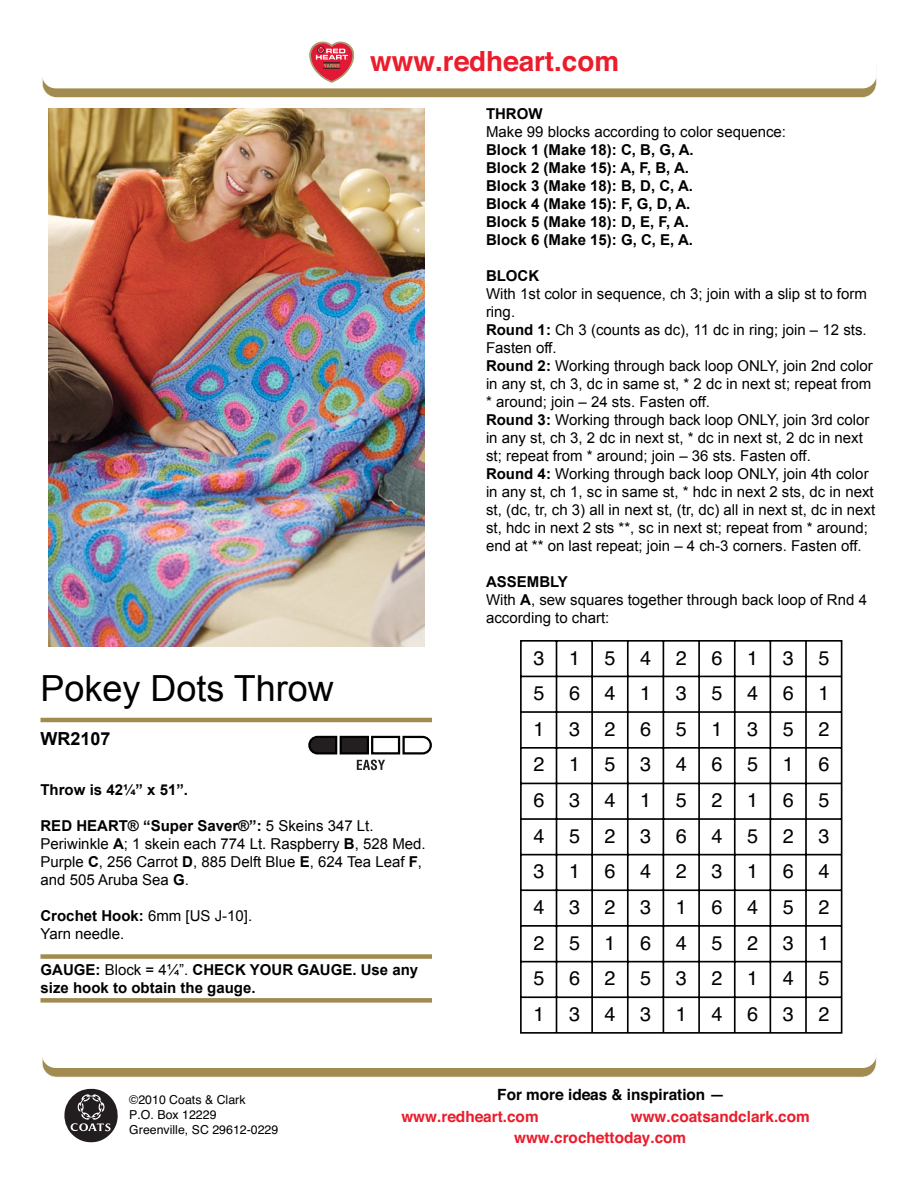
<style>
.page{position:relative;width:918px;height:1188px;background:#fff}
.page>*{position:absolute;margin:0;border:0;box-sizing:border-box;transform-origin:0 0}
.t1{font:36px "Arial";color:#000}
.t2{font:700 27.75px "Helvetica";color:#eb1d2c}
.t3{font:23.1px "Helvetica";color:#000}
.t4{font:19.8px/35.7px "Helvetica";letter-spacing:1.245em;color:#000;text-align:justify}
.t5{font:700 18px "Arial";color:#000}
.t6{font:700 15.45px/20.9px "Helvetica";color:#eb1c2c}
.t7{font:700 15.45px "Helvetica";color:#000}
.t8{font:15px/18px "Arial";color:#000}
.t9{font:700 15px/18px "Arial";color:#000}
.t10{font:12.3px/14.9px "Helvetica";color:#000}
.s1{font-weight:700}
.s2{font-weight:400}
</style>
<div class="page">
<svg style="left:42px;top:42px;width:834px;height:56px"></svg>
<svg style="left:42px;top:1057px;width:834px;height:20px"></svg>
<svg style="left:64px;top:1089px;width:54px;height:53px"></svg>
<img style="left:48px;top:108px;width:376px;height:538px">
<hr style="left:40px;top:718px;width:392px;height:4px;background:#a18b50">
<svg style="left:308px;top:735px;width:124px;height:35px"></svg>
<div style="left:40px;top:954px;width:392px;height:5px;background:#a18b50"></div>
<div style="left:40px;top:998px;width:392px;height:5px;background:#a18b50"></div>
<svg style="left:520px;top:640px;width:322px;height:394px"></svg>
<h2 class="t2" style="left:370px;top:36px;width:250px">www.redheart.com</h2>
<p class="t9" style="left:486px;top:105px;width:58px">THROW</p>
<p class="t8" style="left:486px;top:123px;width:302px">Make 99 blocks according to color sequence:</p>
<p class="t9" style="left:486px;top:141px;width:209px">Block 1 (Make 18): C, B, G, A.<br>Block 2 (Make 15): A, F, B, A.<br>Block 3 (Make 18): B, D, C, A.<br>Block 4 (Make 15): F, G, D, A.<br>Block 5 (Make 18): D, E, F, A.<br>Block 6 (Make 15): G, C, E, A.</p>
<p class="t9" style="left:486px;top:267px;width:55px">BLOCK</p>
<p class="t8" style="left:486px;top:285px;width:391px">With 1st color in sequence, ch 3; join with a slip st to form ring.<br><span class="s1">Round 1:</span> Ch 3 (counts as dc), 11 dc in ring; join – 12 sts.<br>Fasten off.<br><span class="s1">Round 2:</span> Working through back loop ONLY, join 2nd color in any st, ch 3, dc in same st, * 2 dc in next st; repeat from * around; join – 24 sts. Fasten off.<br><span class="s1">Round 3:</span> Working through back loop ONLY, join 3rd color in any st, ch 3, 2 dc in next st, * dc in next st, 2 dc in next st; repeat from * around; join – 36 sts. Fasten off.<br><span class="s1">Round 4:</span> Working through back loop ONLY, join 4th color in any st, ch 1, sc in same st, * hdc in next 2 sts, dc in next st, (dc, tr, ch 3) all in next st, (tr, dc) all in next st, dc in next st, hdc in next 2 sts **, sc in next st; repeat from * around; end at ** on last repeat; join – 4 ch-3 corners. Fasten off.</p>
<p class="t8" style="left:486px;top:573px;width:383px"><span class="s1">ASSEMBLY<br></span>With <span class="s1">A</span>, sew squares together through back loop of Rnd 4 according to chart:</p>
<h3 class="t4" style="left:533px;top:640px;width:13px">3</h3>
<h3 class="t3" style="left:330px;top:365px;width:341px">WR2107 POKEY DOTS THROW</h3>
<h3 class="t4" style="left:533px;top:640px;width:298px;text-indent:36px">15426135<br>564135461<br>132651352<br>215346516<br>634152165<br>452364523<br>316423164<br>432316452<br>251645231<br>562532145<br>134314632</h3>
<h1 class="t1" style="left:40px;top:668px;width:295px">Pokey Dots Throw</h1>
<p class="t5" style="left:40px;top:729px;width:72px">WR2107</p>
<p class="t9" style="left:40px;top:781px;width:149px">Throw is 42¼” x 51”.</p>
<p class="t8" style="left:40px;top:817px;width:387px"><span class="s1">RED HEART® “Super Saver®”:</span> 5 Skeins 347 Lt.<br>Periwinkle <span class="s1">A</span>; 1 skein each 774 Lt. Raspberry <span class="s1">B</span>, 528 Med.<br>Purple <span class="s1">C</span>, 256 Carrot <span class="s1">D</span>, 885 Delft Blue <span class="s1">E</span>, 624 Tea Leaf <span class="s1">F</span>, and 505 Aruba Sea <span class="s1">G</span>.</p>
<p class="t8" style="left:40px;top:907px;width:213px"><span class="s1">Crochet Hook:</span> 6mm [US J-10].<br>Yarn needle.</p>
<p class="t9" style="left:40px;top:961px;width:379px">GAUGE: <span class="s2">Block = 4¼”.</span> CHECK YOUR GAUGE. Use any size hook to obtain the gauge.</p>
<p class="t10" style="left:129px;top:1093px;width:151px">©2010 Coats &amp; Clark<br>P.O. Box 12229<br>Greenville, SC 29612-0229</p>
<p class="t7" style="left:497px;top:1082px;width:229px">For more ideas &amp; inspiration —</p>
<p class="t6" style="left:401px;top:1106px;width:139px">www.redheart.com</p>
<p class="t6" style="left:514px;top:1106px;width:297px;text-indent:117px">www.coatsandclark.com www.crochettoday.com</p>
</div>
